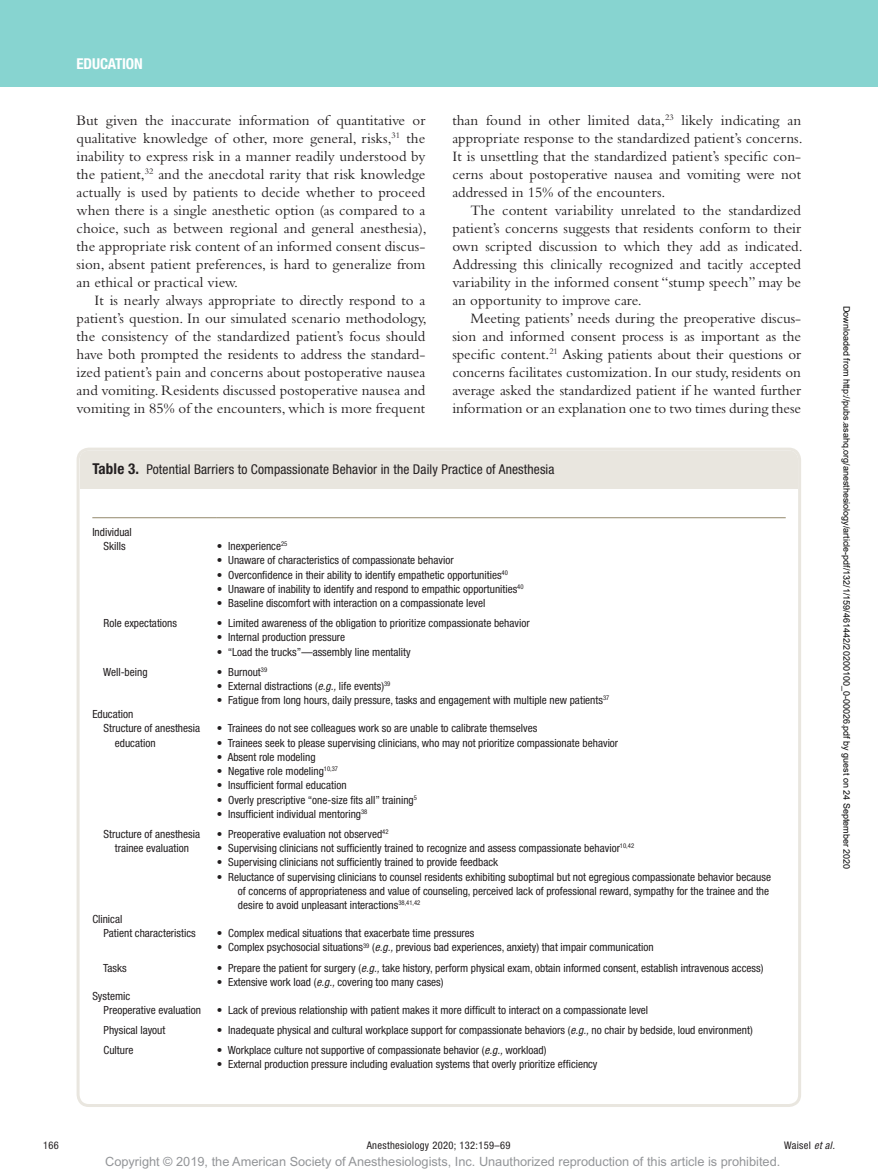
<style>
.page{position:relative;width:878px;height:1175px;background:#fff}
.page>*{position:absolute;margin:0;border:0;box-sizing:border-box;transform-origin:0 0}
.t1{font:15px/18px "Bembo Std";color:#231f20;text-align:justify}
.t2{font:700 condensed 15px "Helvetica Neue LT Std";letter-spacing:-.01em;color:#fff}
.t3{font:condensed 13.5px "Helvetica Neue LT Std";letter-spacing:.01em;color:#231f20}
.t4{font:12.75px "Arial MT Std";color:#939598}
.t5{font:condensed 11.25px/14.1px "Helvetica Neue LT Std";color:#231f20}
.t6{font:condensed 10.5px "Helvetica Neue LT Std";letter-spacing:.03em;color:#231f20}
.t7{font:9px "Arial";color:#000}
.s1{font-weight:700;font-size:15px}
.s2{font-style:italic}
</style>
<div class="page">
<div style="left:0;top:0;width:878px;height:86px;background:#87d4d0"></div>
<hr style="left:92px;top:517px;width:125px;height:1px;background:#9f967d">
<hr style="left:217px;top:517px;width:568px;height:1px;background:#9f967d">
<div style="left:80px;top:450px;width:718px;height:39px;background:#e9e6df"></div>
<div style="left:77px;top:447px;width:724px;height:660px;border:3px solid #e9e6df;border-radius:11px"></div>
<h1 class="t2" style="left:77px;top:54px;width:68px">EDUCATION</h1>
<p class="t1" style="left:77px;top:111px;width:352px">But given the inaccurate information of quantitative or qualitative knowledge of other, more general, risks,<sup>31</sup> the inability to express risk in a manner readily understood by the patient,<sup>32</sup> and the anecdotal rarity that risk knowledge actually is used by patients to decide whether to proceed when there is a single anesthetic option (as compared to a choice, such as between regional and general anesthesia), the appropriate risk content of an informed consent discus&shy;sion, absent patient preferences, is hard to generalize from an ethical or practical view.</p>
<p class="t1" style="left:77px;top:291px;width:352px;text-indent:18px">It is nearly always appropriate to directly respond to a patient’s question. In our simulated scenario methodology, the consistency of the standardized patient’s focus should have both prompted the residents to address the standard&shy;ized patient’s pain and concerns about postoperative nausea and vomiting. Residents discussed postoperative nausea and vomiting in 85% of the encounters, which is more frequent</p>
<p class="t1" style="left:452px;top:111px;width:352px">than found in other limited data,<sup>23</sup> likely indicating an appropriate response to the standardized patient’s concerns.<br>It is unsettling that the standardized patient’s specific con&shy;cerns about postoperative nausea and vomiting were not addressed in 15% of the encounters.</p>
<p class="t1" style="left:452px;top:201px;width:352px;text-indent:18px">The content variability unrelated to the standardized patient’s concerns suggests that residents conform to their own scripted discussion to which they add as indicated.<br>Addressing this clinically recognized and tacitly accepted variability in the informed consent “stump speech” may be an opportunity to improve care.</p>
<p class="t1" style="left:452px;top:309px;width:350px;text-indent:18px">Meeting patients’ needs during the preoperative discus&shy;sion and informed consent process is as important as the specific content.<sup>21</sup> Asking patients about their questions or concerns facilitates customization. In our study, residents on average asked the standardized patient if he wanted further information or an explanation one to two times during these</p>
<p class="t3" style="left:92px;top:461px;width:463px"><span class="s1">TABLE 3.</span> Potential Barriers to Compassionate Behavior in the Daily Practice of Anesthesia</p>
<p class="t5" style="left:92px;top:525px;width:41px;text-align:center">Individual<br>Skills</p>
<p class="t5" style="left:217px;top:539px;width:72px">• Inexperience<sup>25</sup></p>
<p class="t5" style="left:217px;top:553px;width:238px">• U naware of characteristics of compassionate behavior</p>
<p class="t5" style="left:217px;top:567px;width:292px">• Overconfidence in their ability to identify empathetic opportunities<sup>40</sup></p>
<p class="t5" style="left:217px;top:582px;width:308px">• U naware of inability to identify and respond to empathic opportunities<sup>40</sup></p>
<p class="t5" style="left:217px;top:596px;width:270px">• Baseline discomfort with interaction on a compassionate level</p>
<p class="t5" style="left:92px;top:616px;width:86px">Role expectations</p>
<p class="t5" style="left:217px;top:616px;width:314px">• Limited awareness of the obligation to prioritize compassionate behavior</p>
<p class="t5" style="left:217px;top:630px;width:130px">• Internal production pressure</p>
<p class="t5" style="left:217px;top:644px;width:195px">• “Load the trucks”—assembly line mentality</p>
<p class="t5" style="left:103px;top:664px;width:46px">Well-being</p>
<p class="t5" style="left:217px;top:664px;width:52px">• Burnout<sup>39</sup></p>
<p class="t5" style="left:217px;top:679px;width:175px">• External distractions (<span class="s2">e.g.,</span> life events)<sup>39</sup></p>
<p class="t5" style="left:217px;top:693px;width:394px">• Fatigue from long hours, daily pressure, tasks and engagement with multiple new patients<sup>37</sup></p>
<p class="t5" style="left:92px;top:707px;width:42px">Education</p>
<p class="t5" style="left:104px;top:721px;width:98px">Structure of anesthesia</p>
<p class="t5" style="left:115px;top:735px;width:42px">education</p>
<p class="t5" style="left:217px;top:721px;width:322px">• Trainees do not see colleagues work so are unable to calibrate themselves</p>
<p class="t5" style="left:217px;top:735px;width:403px">• Trainees seek to please supervising clinicians, who may not prioritize compassionate behavior</p>
<p class="t5" style="left:217px;top:749px;width:100px">• Absent role modeling</p>
<p class="t5" style="left:217px;top:764px;width:123px">• Negative role modeling<sup>10,37</sup></p>
<p class="t5" style="left:217px;top:778px;width:131px">• Insufficient formal education</p>
<p class="t5" style="left:217px;top:792px;width:201px">• Overly prescriptive “one-size fits all” training<sup>5</sup></p>
<p class="t5" style="left:217px;top:806px;width:152px">• Insufficient individual mentoring<sup>38</sup></p>
<p class="t5" style="left:104px;top:826px;width:98px;text-align:center">Structure of anesthesia trainee evaluation</p>
<p class="t5" style="left:217px;top:826px;width:173px">• Preoperative evaluation not observed<sup>42</sup></p>
<p class="t5" style="left:217px;top:841px;width:419px">• Supervising clinicians not sufficiently trained to recognize and assess compassionate behavior<sup>10,42</sup></p>
<p class="t5" style="left:217px;top:855px;width:283px">• Supervising clinicians not sufficiently trained to provide feedback</p>
<p class="t5" style="left:238px;top:869px;width:534px;text-indent:-21px">• Reluctance of supervising clinicians to counsel residents exhibiting suboptimal but not egregious compassionate behavior because of concerns of appropriateness and value of counseling, perceived lack of professional reward, sympathy for the trainee and the desire to avoid unpleasant interactions<sup>38,41,42</sup></p>
<p class="t5" style="left:104px;top:912px;width:94px;text-indent:-11px">Clinical<br>Patient characteristics</p>
<p class="t5" style="left:217px;top:926px;width:259px">• Complex medical situations that exacerbate time pressures</p>
<p class="t5" style="left:217px;top:940px;width:438px">• Complex psychosocial situations<sup>39</sup> (<span class="s2">e.g.,</span> previous bad experiences, anxiety) that impair communication</p>
<p class="t5" style="left:103px;top:960px;width:25px">Tasks</p>
<p class="t5" style="left:217px;top:960px;width:548px">• Prepare the patient for surgery (<span class="s2">e.g.,</span> take history, perform physical exam, obtain informed consent, establish intravenous access)</p>
<p class="t5" style="left:217px;top:974px;width:228px">• Extensive work load (<span class="s2">e.g.,</span> covering too many cases)</p>
<p class="t5" style="left:104px;top:988px;width:99px;text-indent:-11px">Systemic<br>Preoperative evaluation</p>
<p class="t5" style="left:217px;top:1002px;width:433px">• Lack of previous relationship with patient makes it more difficult to interact on a compassionate level</p>
<p class="t5" style="left:104px;top:1022px;width:63px">Physical layout</p>
<p class="t5" style="left:217px;top:1022px;width:537px">• Inadequate physical and cultural workplace support for compassionate behaviors (<span class="s2">e.g.,</span> no chair by bedside, loud environment)</p>
<p class="t5" style="left:104px;top:1042px;width:31px">Culture</p>
<p class="t5" style="left:217px;top:1042px;width:331px">• Workplace culture not supportive of compassionate behavior (<span class="s2">e.g.,</span> workload)</p>
<p class="t5" style="left:217px;top:1057px;width:382px">• External production pressure including evaluation systems that overly prioritize efficiency</p>
<p class="t7" style="left:850px;top:306px;width:565px;rotate:90deg">Downloaded from http://pubs.asahq.org/anesthesiology/article-pdf/132/1/159/461442/20200100_0-00026.pdf by guest on 24 September 2020</p>
<p class="t6" style="left:43px;top:1139px;width:17px">166</p>
<p class="t6" style="left:367px;top:1139px;width:145px">Anesthesiology 2020; 132:159–69</p>
<p class="t6" style="left:784px;top:1139px;width:52px">Waisel <span class="s2">et al.</span></p>
<p class="t4" style="left:105px;top:1154px;width:676px">Copyright © 2019, the American Society of Anesthesiologists, Inc. Unauthorized reproduction of this article is prohibited.</p>
</div>
